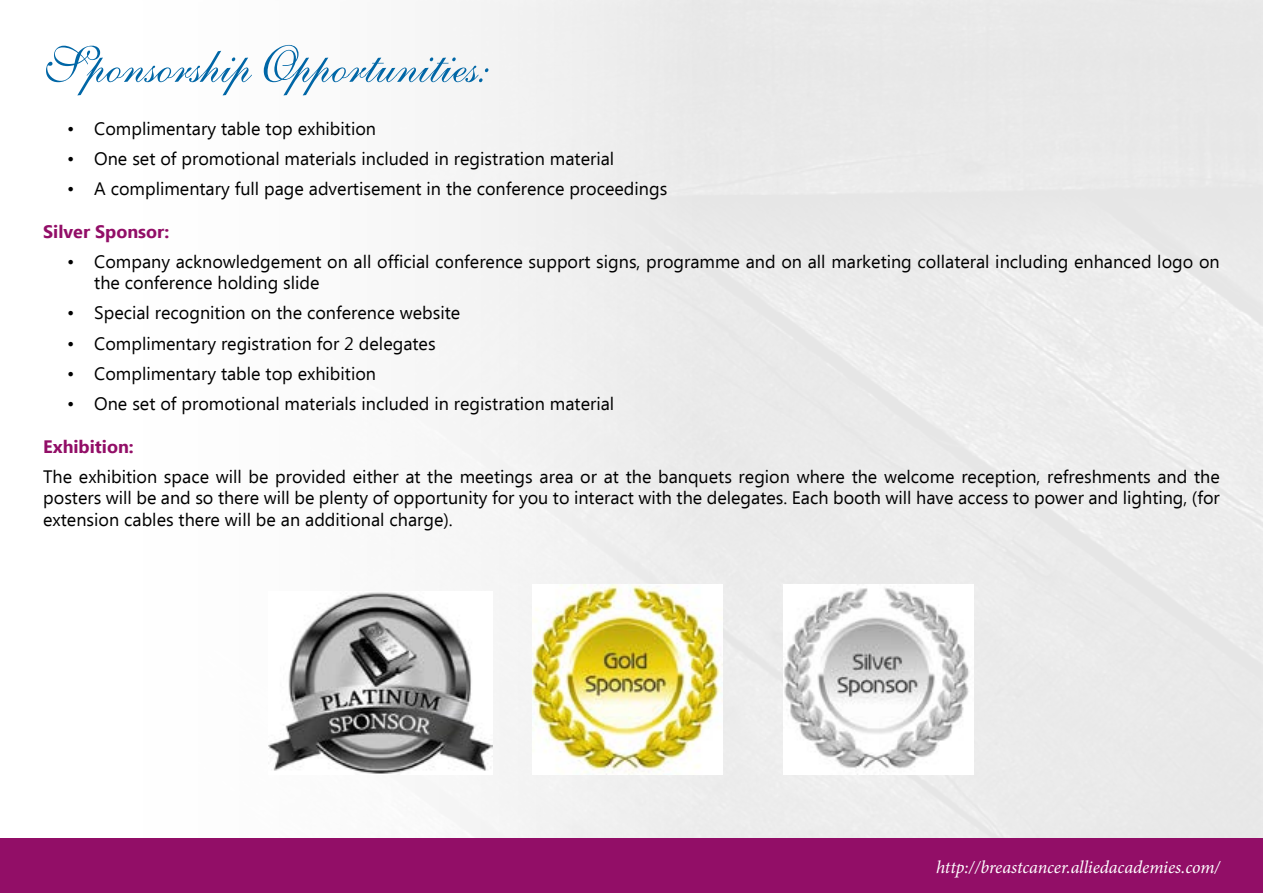
<style>
.page{position:relative;width:1263px;height:893px;background:#fff}
.page>*{position:absolute;margin:0;border:0;box-sizing:border-box;transform-origin:0 0}
.t1{font:51px "English 111 Presto BT";color:#0066a6}
.t2{font:18px/21.6px "Ebrima";color:#000}
.t3{font:italic 18px "Minion Pro";letter-spacing:-.005em;color:#fff}
.t4{font:700 18px "Ebrima";color:#920e67}
</style>
<div class="page">
<img style="left:0;top:0;width:1263px;height:839px">
<div style="left:0;top:839px;width:1263px;height:54px;background:#920e67"></div>
<img style="left:268px;top:591px;width:224px;height:184px">
<img style="left:533px;top:585px;width:190px;height:190px">
<img style="left:784px;top:585px;width:190px;height:190px">
<h1 class="t1" style="left:43px;top:34px;width:448px">Sponsorship Opportunities:</h1>
<p class="t2" style="left:67px;top:119px;width:310px">• Complimentary table top exhibition</p>
<p class="t2" style="left:67px;top:149px;width:548px">• One set of promotional materials included in registration material</p>
<p class="t2" style="left:67px;top:179px;width:601px">• A complimentary full page advertisement in the conference proceedings</p>
<p class="t4" style="left:43px;top:218px;width:128px">Silver Sponsor:</p>
<p class="t2" style="left:94px;top:252px;width:1127px;text-indent:-27px">• Company acknowledgement on all official conference support signs, programme and on all marketing collateral including enhanced logo on the conference holding slide</p>
<p class="t2" style="left:67px;top:303px;width:394px">• Special recognition on the conference website</p>
<p class="t2" style="left:67px;top:334px;width:370px">• Complimentary registration for 2 delegates</p>
<p class="t2" style="left:67px;top:364px;width:310px">• Complimentary table top exhibition</p>
<p class="t2" style="left:67px;top:394px;width:548px">• One set of promotional materials included in registration material</p>
<p class="t4" style="left:43px;top:433px;width:92px">Exhibition:</p>
<p class="t2" style="left:43px;top:467px;width:1178px;text-align:justify">The exhibition space will be provided either at the meetings area or at the banquets region where the welcome reception, refreshments and the posters will be and so there will be plenty of opportunity for you to interact with the delegates. Each booth will have access to power and lighting, (for extension cables there will be an additional charge).</p>
<p class="t3" style="left:936px;top:855px;width:286px">http://breastcancer.alliedacademies.com/</p>
</div>
